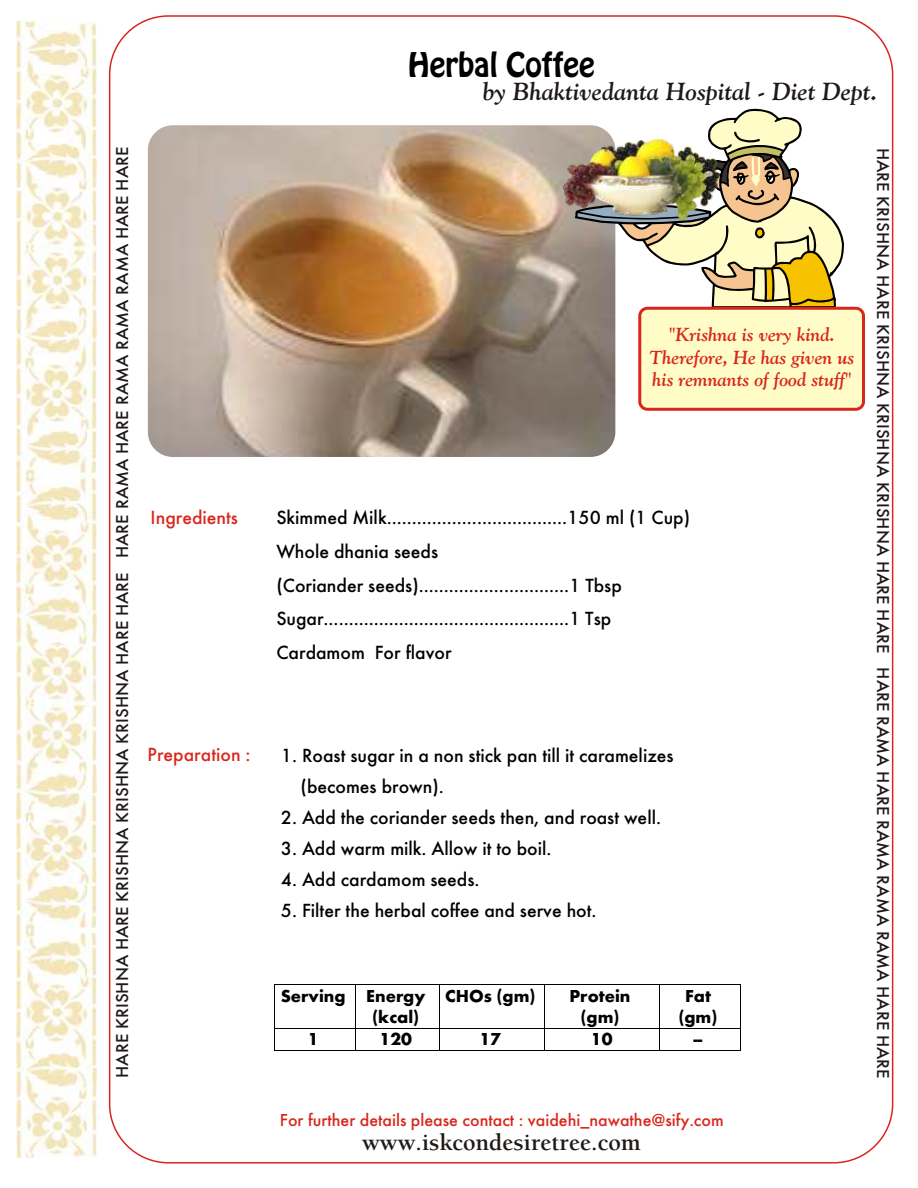
<style>
.page{position:relative;width:918px;height:1188px;background:#fff}
.page>*{position:absolute;margin:0;border:0;box-sizing:border-box;transform-origin:0 0}
.t1{font:30px "Hobo Std";color:#000}
.t2{font:italic 700 24.75px "Goudy Ol St BT";color:#1f1a17}
.t3{font:700 24.15px "Balaram";color:#1f1a17}
.t4{font:19.8px/33.6px "Futura";color:#000}
.t5{font:19.8px "Futura";color:#d9261c}
.t6{font:italic 700 18.9px/22.6px "Goudy Ol St BT";color:#d9261c;text-align:center}
.t7{font:700 18px/21.5px "Futura";color:#000;text-align:center}
.t8{font:18px "Futura";color:#d9261c}
.t9{font:17.85px "Futura";color:#1f1a17;scale:1.05 1}
</style>
<div class="page">
<img style="left:148px;top:125px;width:467px;height:332px;border-radius:25px">
<svg style="left:574px;top:108px;width:270px;height:200px"></svg>
<svg style="left:578px;top:110px;width:264px;height:196px"></svg>
<div style="left:638px;top:307px;width:227px;height:104px;background:#fffcc7;border:3px solid #d9261c;border-radius:8px"></div>
<img style="left:563px;top:140px;width:156px;height:79px">
<img style="left:17px;top:21px;width:80px;height:1136px">
<hr style="left:275px;top:984px;width:80px;height:1px;background:#000">
<hr style="left:356px;top:984px;width:83px;height:1px;background:#000">
<hr style="left:440px;top:984px;width:104px;height:1px;background:#000">
<hr style="left:545px;top:984px;width:114px;height:1px;background:#000">
<hr style="left:660px;top:984px;width:80px;height:1px;background:#000">
<hr style="left:274px;top:985px;width:1px;height:43px;background:#000">
<hr style="left:355px;top:985px;width:1px;height:43px;background:#000">
<hr style="left:439px;top:985px;width:1px;height:43px;background:#000">
<hr style="left:544px;top:985px;width:1px;height:43px;background:#000">
<hr style="left:659px;top:985px;width:1px;height:43px;background:#000">
<hr style="left:740px;top:985px;width:1px;height:43px;background:#000">
<hr style="left:275px;top:1028px;width:80px;height:1px;background:#000">
<hr style="left:356px;top:1028px;width:83px;height:1px;background:#000">
<hr style="left:440px;top:1028px;width:104px;height:1px;background:#000">
<hr style="left:545px;top:1028px;width:114px;height:1px;background:#000">
<hr style="left:660px;top:1028px;width:80px;height:1px;background:#000">
<svg style="left:274px;top:1028px;width:1px;height:23px"></svg>
<hr style="left:275px;top:1050px;width:80px;height:1px;background:#000">
<svg style="left:355px;top:1028px;width:1px;height:23px"></svg>
<hr style="left:356px;top:1050px;width:83px;height:1px;background:#000">
<svg style="left:439px;top:1028px;width:1px;height:23px"></svg>
<hr style="left:440px;top:1050px;width:104px;height:1px;background:#000">
<svg style="left:544px;top:1028px;width:1px;height:23px"></svg>
<hr style="left:545px;top:1050px;width:114px;height:1px;background:#000">
<svg style="left:659px;top:1028px;width:1px;height:23px"></svg>
<hr style="left:660px;top:1050px;width:80px;height:1px;background:#000">
<svg style="left:740px;top:1028px;width:1px;height:23px"></svg>
<h1 class="t1" style="left:408px;top:52px;width:188px">Herbal Coffee</h1>
<p class="t2" style="left:483px;top:82px;width:396px">by Bhaktivedanta Hospital - Diet Dept.</p>
<p class="t9" style="left:115px;top:1078px;width:888px;rotate:-90deg">HARE KRISHNA HARE KRISHNA KRISHNA KRISHNA HARE HARE HARE RAMA HARE RAMA RAMA RAMA HARE HARE</p>
<p class="t9" style="left:890px;top:148px;width:888px;rotate:90deg">HARE KRISHNA HARE KRISHNA KRISHNA KRISHNA HARE HARE HARE RAMA HARE RAMA RAMA RAMA HARE HARE</p>
<p class="t6" style="left:650px;top:325px;width:206px">"Krishna is very kind.<br>Therefore, He has given us his remnants of food stuff"</p>
<p class="t5" style="left:151px;top:509px;width:89px">Ingredients</p>
<p class="t4" style="left:276px;top:502px;width:415px">Skimmed Milk....................................150 ml (1 Cup)<br>Whole dhania seeds<br>(Coriander seeds)..............................1 Tbsp Sugar.................................................1 Tsp Cardamom For flavor</p>
<p class="t5" style="left:148px;top:746px;width:105px">Preparation :</p>
<p class="t4" style="left:301px;top:742px;width:375px;line-height:31px;text-indent:-20px">1. Roast sugar in a non stick pan till it caramelizes (becomes brown).</p>
<p class="t4" style="left:281px;top:802px;width:382px">2. Add the coriander seeds then, and roast well.</p>
<p class="t4" style="left:281px;top:833px;width:272px">3. Add warm milk. Allow it to boil.</p>
<p class="t4" style="left:281px;top:864px;width:200px">4. Add cardamom seeds.</p>
<p class="t4" style="left:281px;top:895px;width:317px">5. Filter the herbal coffee and serve hot.</p>
<p class="t7" style="left:372px;top:986px;width:55px;text-align:left;text-indent:-91px">Serving Energy (kcal)</p>
<p class="t7" style="left:445px;top:986px;width:92px">CHOs (gm)</p>
<p class="t7" style="left:569px;top:986px;width:63px">Protein (gm)</p>
<p class="t7" style="left:678px;top:986px;width:41px">Fat (gm)</p>
<p class="t7" style="left:308px;top:1030px;width:12px">1</p>
<p class="t7" style="left:380px;top:1030px;width:34px">120</p>
<p class="t7" style="left:479px;top:1030px;width:23px">17</p>
<p class="t7" style="left:591px;top:1030px;width:23px">10</p>
<p class="t7" style="left:693px;top:1030px;width:11px">--</p>
<p class="t8" style="left:280px;top:1113px;width:445px">For further details please contact : vaidehi_nawathe@sify.com</p>
<p class="t3" style="left:362px;top:1127px;width:280px">www.iskcondesiretree.com</p>
</div>
